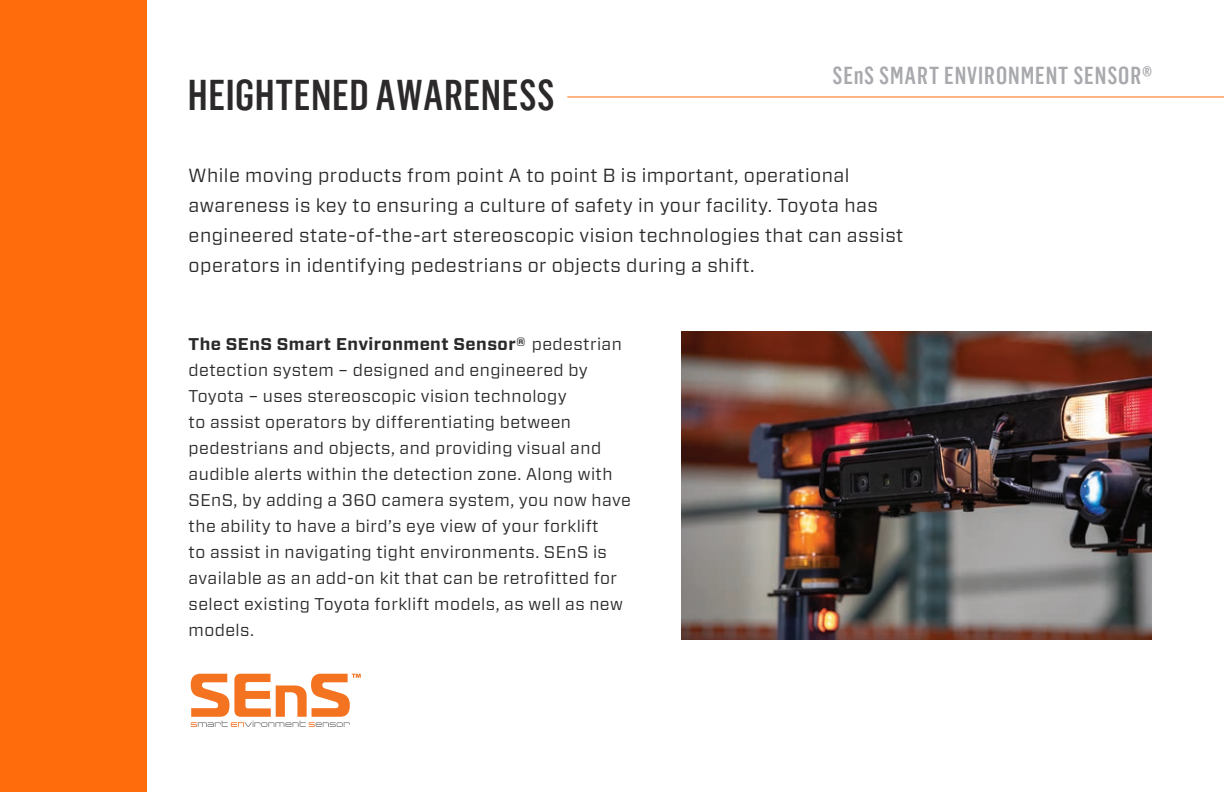
<style>
.page{position:relative;width:1224px;height:792px;background:#fff}
.page>*{position:absolute;margin:0;border:0;box-sizing:border-box;transform-origin:0 0}
.SubHead{font:500 42px "Flama Condensed";letter-spacing:.015em;color:#2b292a}
.t1{font:500 24px "Flama Condensed";letter-spacing:.04em;color:#a8a9ad}
.t2{font:19px/30px "Forza";letter-spacing:.025em;color:#2b292a}
.t3{font:17px/26px "Forza";letter-spacing:.025em;color:#2b292a}
.s1{font-weight:700}
</style>
<div class="page">
<hr style="left:567px;top:96px;width:657px;height:1px;background:#ff6c0c">
<div style="left:0;top:0;width:147px;height:792px;background:#ff6c0c"></div>
<svg style="left:191px;top:674px;width:170px;height:53px"></svg>
<img style="left:681px;top:331px;width:471px;height:309px">
<p class="SubHead" style="left:188px;top:69px;width:368px">HEIGHTENED AWARENESS</p>
<p class="t1" style="left:832px;top:61px;width:321px">SEnS SMART ENVIRONMENT SENSOR®</p>
<p class="t2" style="left:189px;top:160px;width:716px">While moving products from point A to point B is important, operational awareness is key to ensuring a culture of safety in your facility. Toyota has engineered state-of-the-art stereoscopic vision technologies that can assist operators in identifying pedestrians or objects during a shift.</p>
<p class="t3" style="left:189px;top:331px;width:444px"><span class="s1">The SEnS Smart Environment Sensor</span><sup>®</sup> pedestrian detection system – designed and engineered by Toyota – uses stereoscopic vision technology<br>to assist operators by differentiating between pedestrians and objects, and providing visual and audible alerts within the detection zone. Along with SEnS, by adding a 360 camera system, you now have the ability to have a bird’s eye view of your forklift<br>to assist in navigating tight environments. SEnS is available as an add-on kit that can be retrofitted for select existing Toyota forklift models, as well as new models.</p>
</div>
